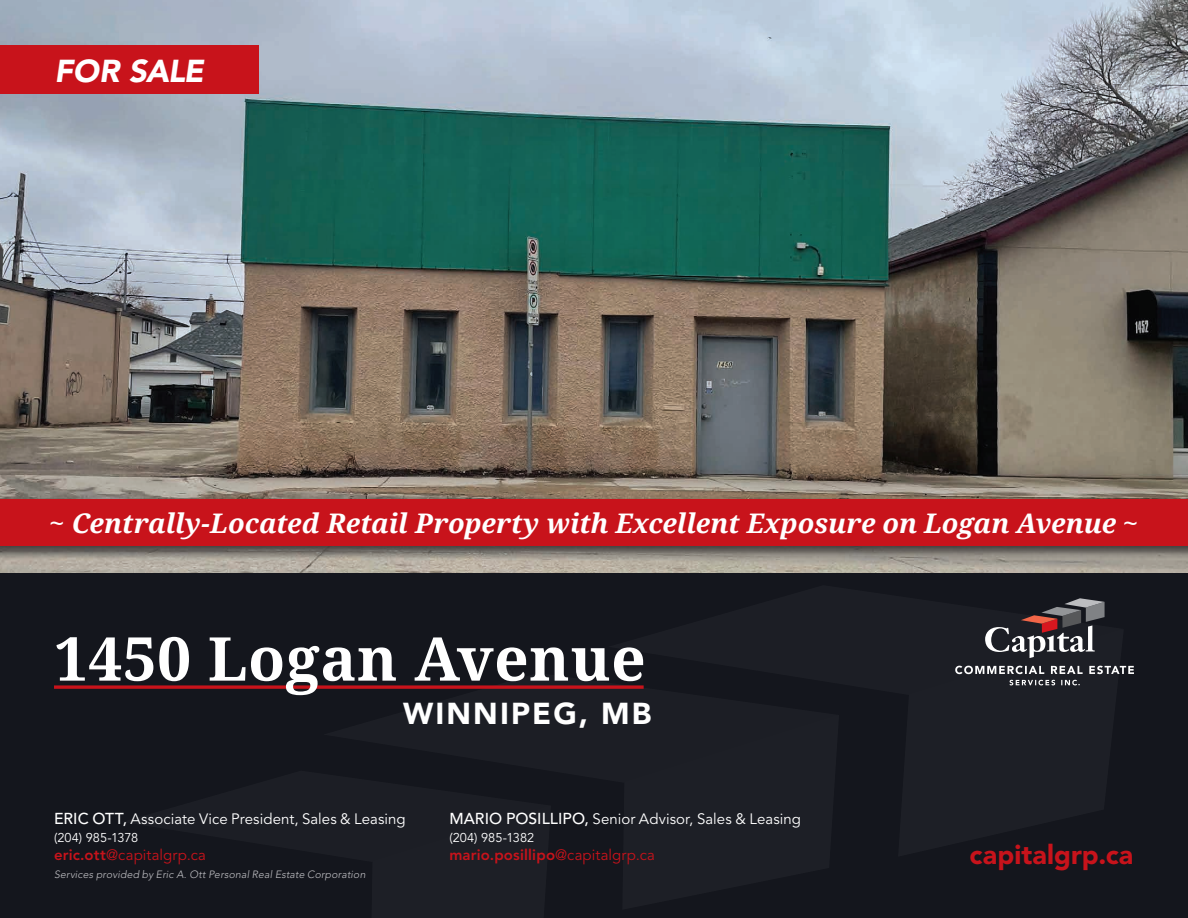
<style>
.page{position:relative;width:1188px;height:918px;background:#fff}
.page>*{position:absolute;margin:0;border:0;box-sizing:border-box;transform-origin:0 0}
.t1{font:700 60.45px "Droid Serif";letter-spacing:.01em;color:#fff}
.t2{font:italic 900 31.5px "Avenir LT Std";letter-spacing:-.025em;color:#fff}
.t3{font:900 30.3px "Avenir";letter-spacing:.07em;color:#fff}
.t4{font:italic 700 27px "Droid Serif";color:#fff}
.t5{font:900 26.85px "Avenir LT Std";letter-spacing:.005em;color:#c8131b}
.t6{font:15px "Avenir LT Std";letter-spacing:.005em;color:#fff}
.t7{font:800 15px "Avenir LT Std";letter-spacing:.01em;color:#c8131b}
.t8{font:15px "Avenir LT Std";letter-spacing:.005em;color:#c8131b}
.t9{font:12.75px "Avenir LT Std";letter-spacing:.005em;color:#fff}
.t10{font:italic 300 10.5px "Avenir LT Std";letter-spacing:.015em;color:#c1c1c5}
.s1{font-weight:500;font-size:15.75px}
.s2{font-weight:800}
.s3{font-weight:400}
</style>
<div class="page">
<img style="left:0;top:0;width:1188px;height:573px">
<div style="left:0;top:573px;width:1188px;height:345px;background:#14161d"></div>
<div style="left:0;top:46px;width:258px;height:48px;background:#c8131b"></div>
<svg style="left:955px;top:598px;width:179px;height:87px"></svg>
<svg style="left:54px;top:685px;width:590px;height:4px;background:#ab131b"></svg>
<div style="left:0;top:497px;width:1188px;height:63px;background:#231f20;opacity:.75"></div>
<div style="left:0;top:500px;width:1188px;height:46px;background:#c8131b"></div>
<h2 class="t2" style="left:54px;top:52px;width:151px">FOR SALE</h2>
<h3 class="t4" style="left:50px;top:505px;width:1090px">~ Centrally-Located Retail Property with Excellent Exposure on Logan Avenue ~</h3>
<h1 class="t1" style="left:54px;top:617px;width:593px">1450 Logan Avenue</h1>
<h3 class="t3" style="left:403px;top:688px;width:250px">WINNIPEG, MB</h3>
<p class="t6" style="left:54px;top:810px;width:353px"><span class="s1">ERIC OTT,</span> Associate Vice President, Sales &amp; Leasing</p>
<p class="t9" style="left:54px;top:830px;width:86px">(204) 985-1378</p>
<p class="t8" style="left:54px;top:846px;width:154px"><span class="s2">eric.ott</span>@capitalgrp.ca</p>
<p class="t10" style="left:54px;top:868px;width:313px">Services provided by Eric A. Ott Personal Real Estate Corporation</p>
<p class="t6" style="left:449px;top:810px;width:353px"><span class="s1">MARIO POSILLIPO,</span> Senior Advisor, Sales &amp; Leasing</p>
<p class="t9" style="left:449px;top:830px;width:86px">(204) 985-1382</p>
<p class="t7" style="left:449px;top:846px;width:207px">mario.posillipo<span class="s3">@capitalgrp.ca</span></p>
<h3 class="t5" style="left:970px;top:838px;width:165px">capitalgrp.ca</h3>
</div>
